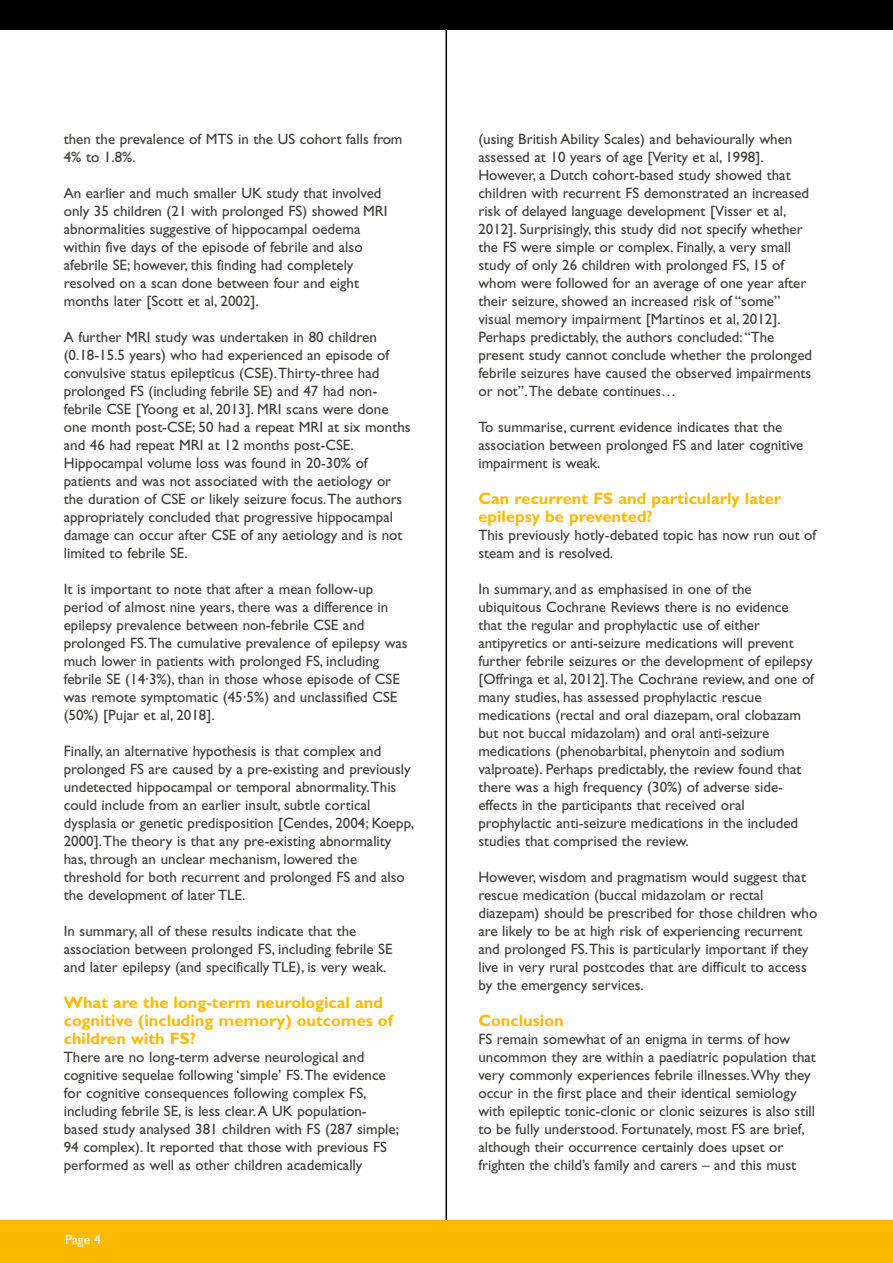
<style>
.page{position:relative;width:893px;height:1263px;background:#fff}
.page>*{position:absolute;margin:0;border:0;box-sizing:border-box;transform-origin:0 0}
.t1{font:700 16.5px/18px "Gill Sans Std";color:#fbba00}
.t2{font:15px/18px "Gill Sans Std";color:#3c3c3b}
.t3{font:13.5px "Gill Sans Std";color:#fff}
</style>
<div class="page">
<hr style="left:446px;top:0;width:1px;height:1220px;background:#000">
<div style="left:0;top:0;width:893px;height:30px;background:#000"></div>
<div style="left:0;top:1220px;width:893px;height:43px;background:#fbba00"></div>
<p class="t2" style="left:64px;top:130px;width:340px">then the prevalence of MTS in the US cohort falls from<br>4% to 1.8%.</p>
<p class="t2" style="left:64px;top:184px;width:325px">An earlier and much smaller UK study that involved only 35 children (21 with prolonged FS) showed MRI abnormalities suggestive of hippocampal oedema within five days of the episode of febrile and also afebrile SE; however, this finding had completely resolved on a scan done between four and eight months later [Scott et al, 2002].</p>
<p class="t2" style="left:64px;top:328px;width:348px">A further MRI study was undertaken in 80 children (0.18-15.5 years) who had experienced an episode of convulsive status epilepticus (CSE). Thirty-three had prolonged FS (including febrile SE) and 47 had non&shy;febrile CSE [Yoong et al, 2013]. MRI scans were done one month post-CSE; 50 had a repeat MRI at six months and 46 had repeat MRI at 12 months post-CSE.<br>Hippocampal volume loss was found in 20-30% of patients and was not associated with the aetiology or the duration of CSE or likely seizure focus. The authors appropriately concluded that progressive hippocampal damage can occur after CSE of any aetiology and is not limited to febrile SE.</p>
<p class="t2" style="left:64px;top:580px;width:345px">It is important to note that after a mean follow-up period of almost nine years, there was a difference in epilepsy prevalence between non-febrile CSE and prolonged FS. The cumulative prevalence of epilepsy was much lower in patients with prolonged FS, including febrile SE (14·3%), than in those whose episode of CSE was remote symptomatic (45·5%) and unclassified CSE (50%) [Pujar et al, 2018].</p>
<p class="t2" style="left:64px;top:742px;width:352px">Finally, an alternative hypothesis is that complex and prolonged FS are caused by a pre-existing and previously undetected hippocampal or temporal abnormality. This could include from an earlier insult, subtle cortical dysplasia or genetic predisposition [Cendes, 2004; Koepp, 2000]. The theory is that any pre-existing abnormality has, through an unclear mechanism, lowered the threshold for both recurrent and prolonged FS and also the development of later TLE.</p>
<p class="t2" style="left:64px;top:922px;width:330px">In summary, all of these results indicate that the association between prolonged FS, including febrile SE and later epilepsy (and specifically TLE), is very weak.</p>
<p class="t1" style="left:64px;top:993px;width:330px">What are the long-term neurological and cognitive (including memory) outcomes of children with FS?</p>
<p class="t2" style="left:64px;top:1048px;width:337px">There are no long-term adverse neurological and cognitive sequelae following ‘simple’ FS. The evidence for cognitive consequences following complex FS, including febrile SE, is less clear. A UK population&shy;based study analysed 381 children with FS (287 simple; 94 complex). It reported that those with previous FS performed as well as other children academically</p>
<p class="t3" style="left:65px;top:1231px;width:37px">Page 4</p>
<p class="t2" style="left:478px;top:130px;width:335px">(using British Ability Scales) and behaviourally when assessed at 10 years of age [Verity et al, 1998].<br>However, a Dutch cohort-based study showed that children with recurrent FS demonstrated an increased risk of delayed language development [Visser et al, 2012]. Surprisingly, this study did not specify whether the FS were simple or complex. Finally, a very small study of only 26 children with prolonged FS, 15 of whom were followed for an average of one year after their seizure, showed an increased risk of “some” visual memory impairment [Martinos et al, 2012].<br>Perhaps predictably, the authors concluded: “The present study cannot conclude whether the prolonged febrile seizures have caused the observed impairments or not”. The debate continues…</p>
<p class="t2" style="left:478px;top:418px;width:326px">To summarise, current evidence indicates that the association between prolonged FS and later cognitive impairment is weak.</p>
<p class="t1" style="left:478px;top:489px;width:304px">Can recurrent FS and particularly later epilepsy be prevented?</p>
<p class="t2" style="left:478px;top:526px;width:339px">This previously hotly-debated topic has now run out of steam and is resolved.</p>
<p class="t2" style="left:478px;top:580px;width:337px">In summary, and as emphasised in one of the ubiquitous Cochrane Reviews there is no evidence that the regular and prophylactic use of either antipyretics or anti-seizure medications will prevent further febrile seizures or the development of epilepsy [Offringa et al, 2012]. The Cochrane review, and one of many studies, has assessed prophylactic rescue medications (rectal and oral diazepam, oral clobazam but not buccal midazolam) and oral anti-seizure medications (phenobarbital, phenytoin and sodium valproate). Perhaps predictably, the review found that there was a high frequency (30%) of adverse side&shy;effects in the participants that received oral prophylactic anti-seizure medications in the included studies that comprised the review.</p>
<p class="t2" style="left:478px;top:868px;width:340px">However, wisdom and pragmatism would suggest that rescue medication (buccal midazolam or rectal diazepam) should be prescribed for those children who are likely to be at high risk of experiencing recurrent and prolonged FS. This is particularly important if they live in very rural postcodes that are difficult to access by the emergency services.</p>
<p class="t1" style="left:478px;top:1011px;width:87px">Conclusion</p>
<p class="t2" style="left:478px;top:1030px;width:339px">FS remain somewhat of an enigma in terms of how uncommon they are within a paediatric population that very commonly experiences febrile illnesses. Why they occur in the first place and their identical semiology with epileptic tonic-clonic or clonic seizures is also still to be fully understood. Fortunately, most FS are brief, although their occurrence certainly does upset or frighten the child’s family and carers – and this must</p>
</div>
